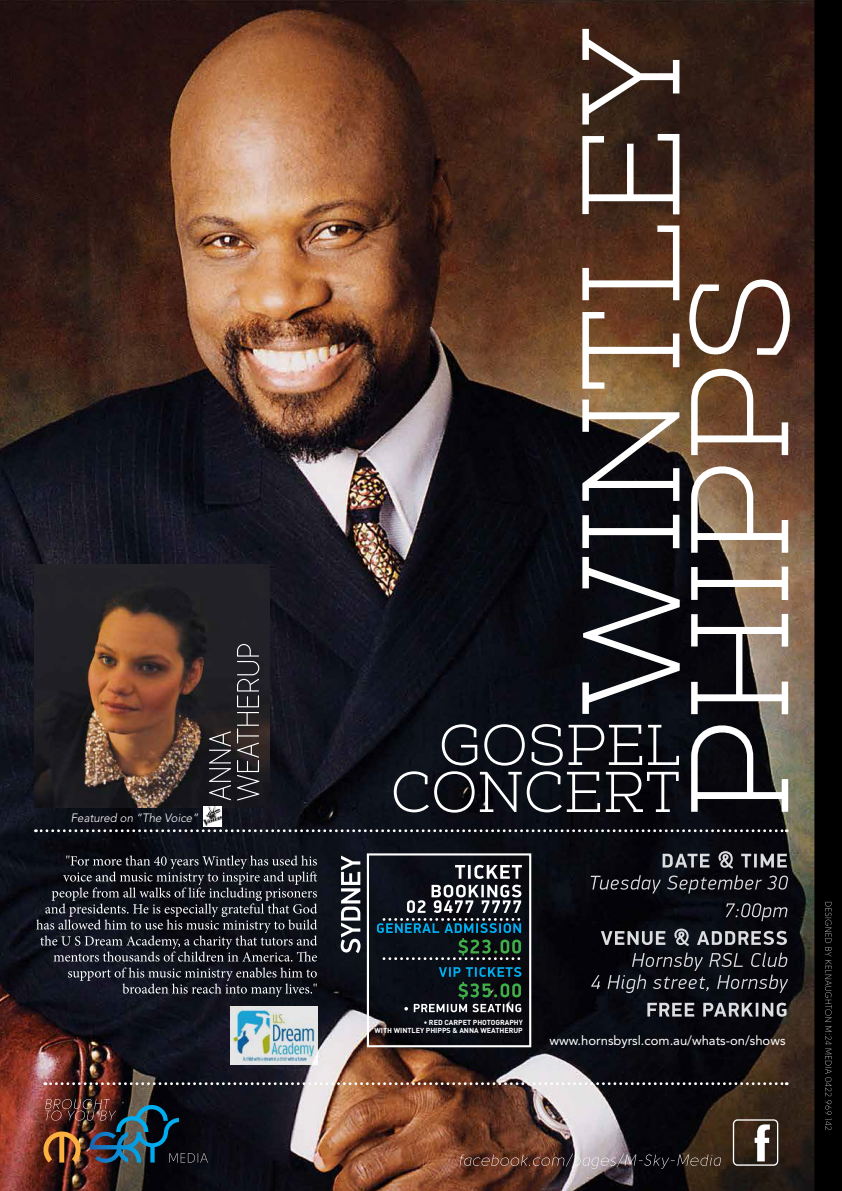
<style>
.page{position:relative;width:842px;height:1191px;background:#000}
.page>*{position:absolute;margin:0;border:0;box-sizing:border-box;transform-origin:0 0}
.t1{font:13px "Avenir LT";color:#fff}
.t2{font:italic 300 12px "Avenir LT";color:#fff;scale:.96 1}
.t3{font:700 7.2px "DIN";color:#fff}
</style>
<div class="page">
<img style="left:0;top:0;width:814px;height:1191px">
<svg style="left:825px;top:902px;width:6px;height:228px"></svg>
<img style="left:460px;top:1153px;width:261px;height:16px">
<svg style="left:733px;top:1119px;width:45px;height:46px;background:#65594f"></svg>
<svg style="left:582px;top:29px;width:98px;height:685px"></svg>
<svg style="left:689px;top:279px;width:101px;height:532px"></svg>
<svg style="left:394px;top:771px;width:285px;height:41px"></svg>
<svg style="left:442px;top:724px;width:237px;height:41px"></svg>
<div style="left:367px;top:853px;width:164px;height:194px;border:2px solid #fff"></div>
<svg style="left:404px;top:967px;width:117px;height:45px;background:#203337"></svg>
<img style="left:43px;top:1099px;width:165px;height:63px">
<svg style="left:341px;top:855px;width:19px;height:98px;background:#727479"></svg>
<svg style="left:35px;top:829px;width:752px;height:3px;background:#5d5e64"></svg>
<img style="left:45px;top:1082px;width:742px;height:3px">
<img style="left:34px;top:564px;width:235px;height:243px">
<svg style="left:237px;top:644px;width:22px;height:156px;background:#474447"></svg>
<svg style="left:209px;top:731px;width:22px;height:69px;background:#434246"></svg>
<svg style="left:647px;top:1002px;width:139px;height:14px"></svg>
<svg style="left:591px;top:952px;width:197px;height:41px"></svg>
<svg style="left:601px;top:928px;width:186px;height:18px"></svg>
<svg style="left:726px;top:903px;width:61px;height:18px"></svg>
<svg style="left:591px;top:875px;width:197px;height:18px"></svg>
<svg style="left:663px;top:851px;width:124px;height:17px"></svg>
<svg style="left:68px;top:967px;width:249px;height:30px;background:#2e303a"></svg>
<svg style="left:36px;top:855px;width:281px;height:106px;background:#2d2f37"></svg>
<img style="left:231px;top:1007px;width:86px;height:57px">
<svg style="left:377px;top:865px;width:145px;height:95px;background:#2a373e"></svg>
<svg style="left:203px;top:806px;width:19px;height:20px"></svg>
<img style="left:204px;top:806px;width:17px;height:19px">
<h2 class="t2" style="left:71px;top:810px;width:134px">Featured on “The Voice”</h2>
<p class="t3" style="left:424px;top:1017px;width:101px">• RED CARPET PHOTOGRAPHY</p>
<p class="t3" style="left:374px;top:1026px;width:150px">WITH WINTLEY PHIPPS &amp; ANNA WEATHERUP</p>
<h1 class="t1" style="left:549px;top:1033px;width:238px">www.hornsbyrsl.com.au/whats-on/shows</h1>
</div>
